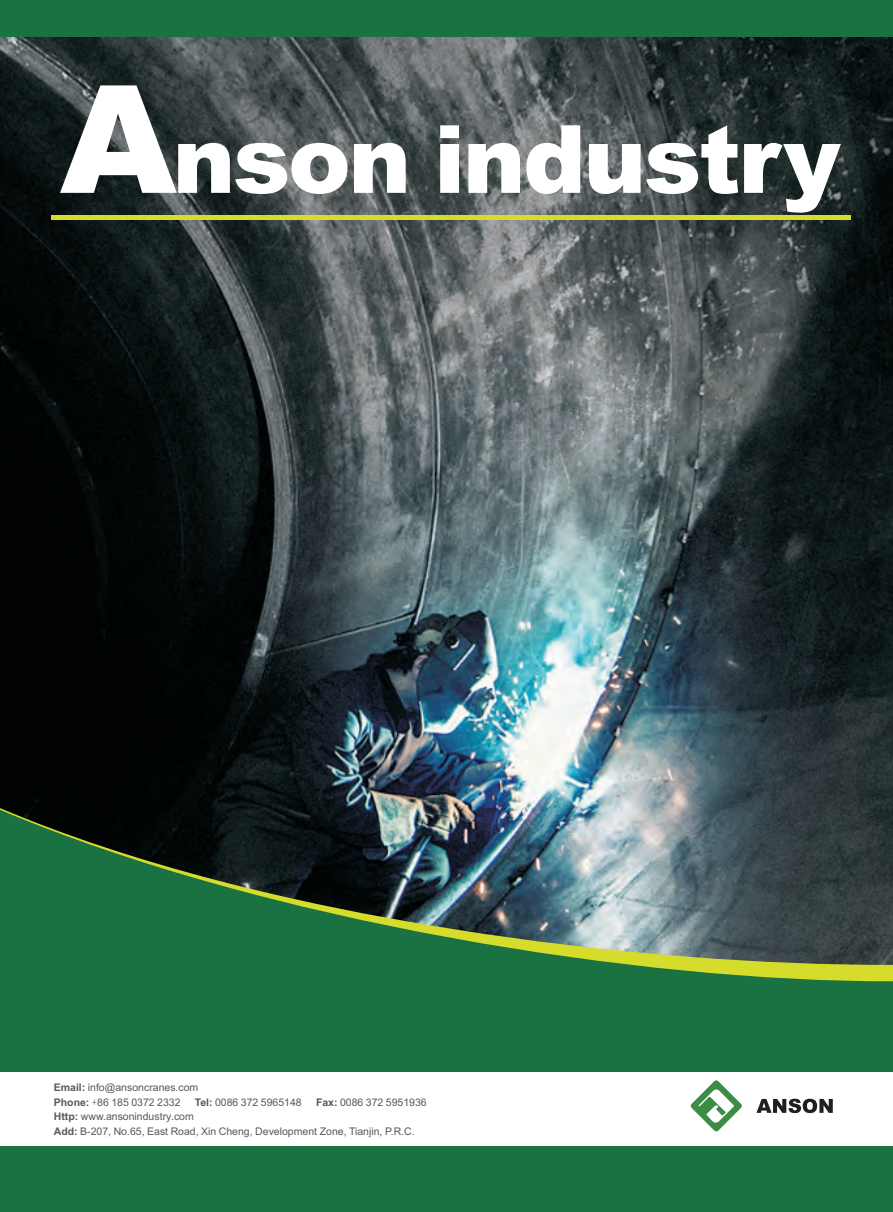
<style>
.page{position:relative;width:893px;height:1212px;background:#fff}
.page>*{position:absolute;margin:0;border:0;box-sizing:border-box;transform-origin:0 0}
.t1{font:900 94.35px "Arial";letter-spacing:-.025em;color:#fff}
.t2{font:10.5px/14.5px "Arial";color:#57585a}
.t3{font:10.5px "Sim Sun";color:#231f20}
.s1{font-size:150px}
.s2{font-weight:700}
</style>
<div class="page">
<img style="left:0;top:36px;width:893px;height:772px">
<div style="left:0;top:0;width:893px;height:36px;background:#1a7141"></div>
<svg style="left:0;top:810px;width:893px;height:402px;background:#2c6a48"></svg>
<hr style="left:51px;top:215px;width:799px;height:4px;background:#d5dc2b">
<div style="left:0;top:1072px;width:893px;height:74px;background:#fff"></div>
<svg style="left:690px;top:1080px;width:52px;height:51px"></svg>
<svg style="left:756px;top:1099px;width:77px;height:14px"></svg>
<h1 class="t1" style="left:60px;top:125px;width:782px"><span class="s1">A</span>nson industry</h1>
<p class="t2" style="left:54px;top:1081px;width:146px"><span class="s2">Email:</span> info@ansoncranes.com<br><span class="s2">Phone:</span> 86 185 0372 2332</p>
<p class="t2" style="left:195px;top:1096px;width:109px"><span class="s2">Tel:</span> 0086 372 5965148</p>
<p class="t2" style="left:316px;top:1096px;width:112px"><span class="s2">Fax:</span> 0086 372 5951936</p>
<p class="t2" style="left:54px;top:1110px;width:362px"><span class="s2">Http:</span> www.ansonindustry.com<br><span class="s2">Add:</span> B-207, No.65, East Road, Xin Cheng, Development Zone, Tianjin, P.R.C.</p>
<p class="t3" style="left:92px;top:1097px;width:7px">+</p>
</div>
